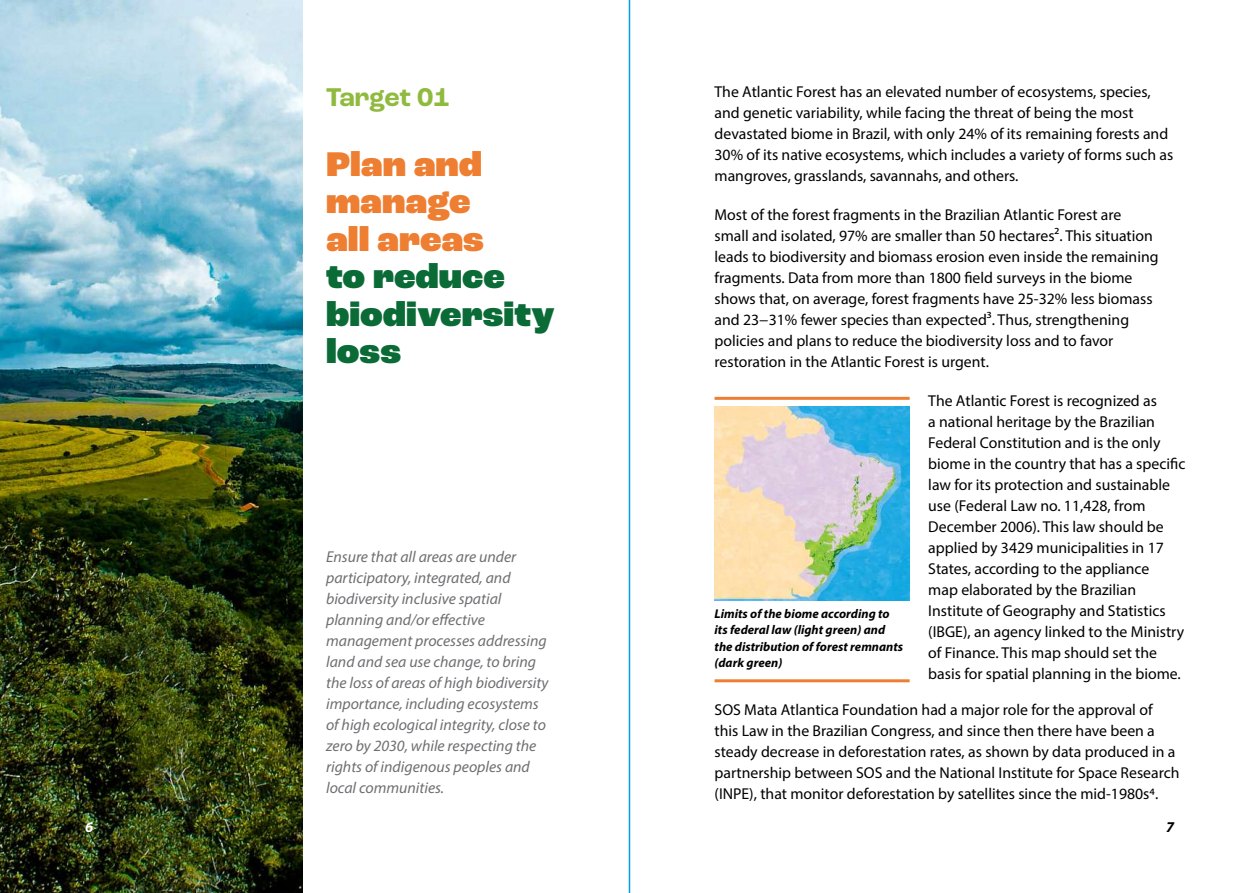
<style>
.page{position:relative;width:1259px;height:893px;background:#fff}
.page>*{position:absolute;margin:0;border:0;box-sizing:border-box;transform-origin:0 0}
.t1{font:900 36px/37.5px "Roc Grotesk";color:#0b6b37}
.t2{font:900 36px/37.5px "Roc Grotesk";color:#ee7e31}
.t3{font:700 27px "Roc Grotesk";letter-spacing:-.005em;color:#90ba3e}
.t4{font:15.75px/21px "Myriad Pro";color:#000}
.t5{font:italic 15.75px/21px "Myriad Pro";color:#6e6f72}
.t6{font:italic 700 15px "Myriad Pro";color:#000}
.t7{font:italic 700 15px "Myriad Pro";color:#fff}
.t8{font:italic 700 12.75px/16.5px "Myriad Pro";color:#000}
</style>
<div class="page">
<img style="left:0;top:0;width:303px;height:893px">
<hr style="left:629px;top:0;width:1px;height:893px;background:#009fe3">
<img style="left:714px;top:406px;width:195px;height:194px">
<hr style="left:714px;top:679px;width:195px;height:3px;background:#ee7e31">
<hr style="left:714px;top:397px;width:195px;height:3px;background:#ee7e31">
<p class="t7" style="left:85px;top:817px;width:10px">6</p>
<h2 class="t3" style="left:326px;top:80px;width:125px">Target 01</h2>
<p class="t4" style="left:714px;top:81px;width:460px">The Atlantic Forest has an elevated number of ecosystems, species, and genetic variability, while facing the threat of being the most devastated biome in Brazil, with only 24% of its remaining forests and 30% of its native ecosystems, which includes a variety of forms such as mangroves, grasslands, savannahs, and others.</p>
<p class="t4" style="left:714px;top:204px;width:445px">Most of the forest fragments in the Brazilian Atlantic Forest are small and isolated, 97% are smaller than 50 hectares2. This situation leads to biodiversity and biomass erosion even inside the remaining fragments. Data from more than 1800 field surveys in the biome shows that, on average, forest fragments have 25-32% less biomass and 23−31% fewer species than expected3. Thus, strengthening policies and plans to reduce the biodiversity loss and to favor restoration in the Atlantic Forest is urgent.</p>
<h1 class="t2" style="left:326px;top:147px;width:159px">Plan and manage all areas</h1>
<h1 class="t1" style="left:326px;top:259px;width:230px">to reduce biodiversity loss</h1>
<p class="t5" style="left:326px;top:546px;width:224px">Ensure that all areas are under participatory, integrated, and biodiversity inclusive spatial planning and/or effective management processes addressing land and sea use change, to bring the loss of areas of high biodiversity importance, including ecosystems of high ecological integrity, close to zero by 2030, while respecting the rights of indigenous peoples and local communities.</p>
<p class="t8" style="left:714px;top:605px;width:190px">Limits of the biome according to its federal law (light green) and the distribution of forest remnants (dark green)</p>
<p class="t4" style="left:928px;top:390px;width:259px">The Atlantic Forest is recognized as<br>a national heritage by the Brazilian Federal Constitution and is the only biome in the country that has a specific law for its protection and sustainable use (Federal Law no. 11,428, from December 2006). This law should be applied by 3429 municipalities in 17<br>States, according to the appliance<br>map elaborated by the Brazilian Institute of Geography and Statistics (IBGE), an agency linked to the Ministry of Finance. This map should set the basis for spatial planning in the biome.</p>
<p class="t4" style="left:714px;top:699px;width:466px">SOS Mata Atlantica Foundation had a major role for the approval of this Law in the Brazilian Congress, and since then there have been a steady decrease in deforestation rates, as shown by data produced in a partnership between SOS and the National Institute for Space Research (INPE), that monitor deforestation by satellites since the mid-1980s4.</p>
<p class="t6" style="left:1166px;top:817px;width:10px">7</p>
</div>
